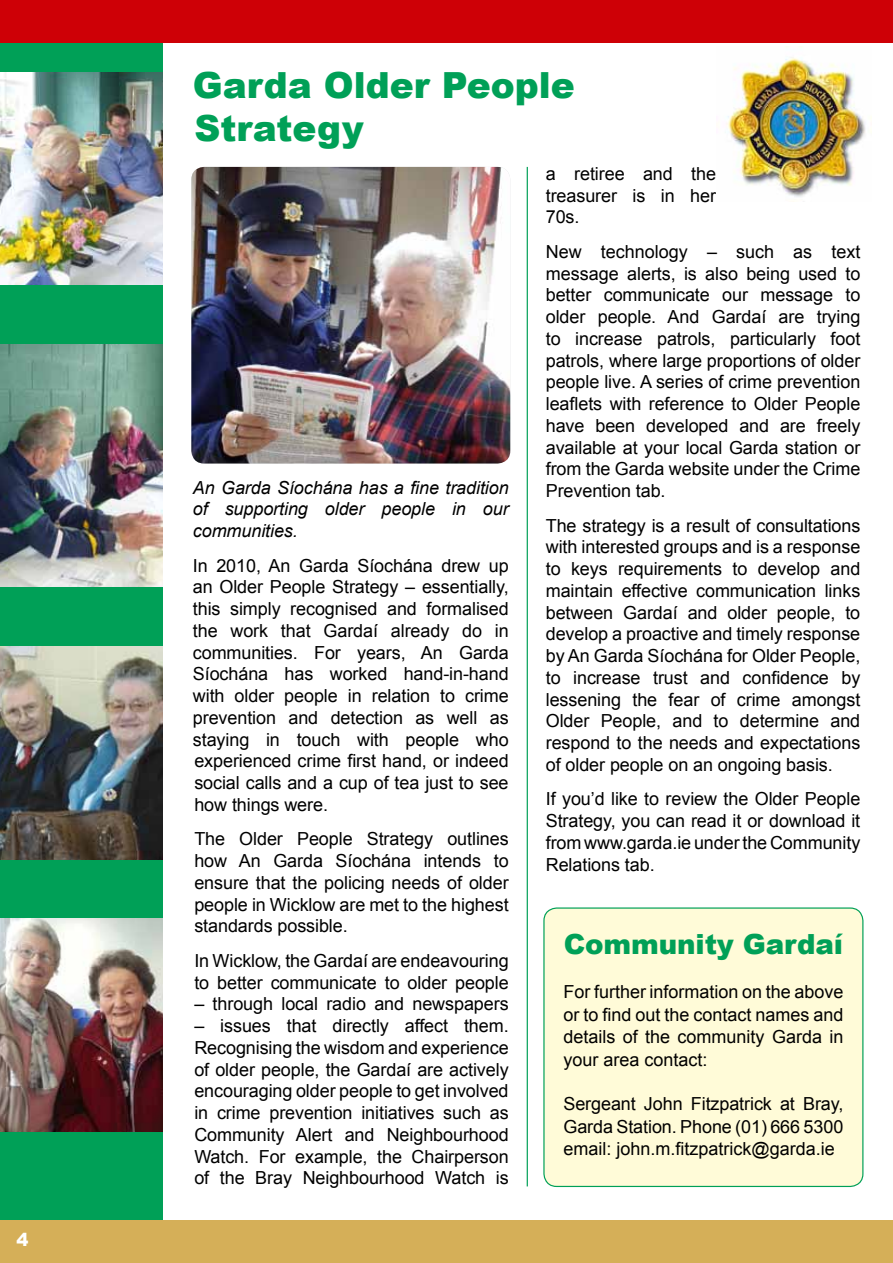
<style>
.page{position:relative;width:893px;height:1263px;background:#fff}
.page>*{position:absolute;margin:0;border:0;box-sizing:border-box;transform-origin:0 0}
.t1{font:900 36px/43.2px "Arial";color:#00a057}
.t2{font:900 27.75px "Arial";letter-spacing:-.005em;color:#00a057}
.t3{font:18px/21.8px "Arial";letter-spacing:-.005em;color:#000;text-align:justify}
.t4{font:italic 18px/21.8px "Arial";letter-spacing:-.005em;color:#000;text-align:justify}
.t5{font:900 18px "Arial";color:#fff}
</style>
<div class="page">
<div style="left:544px;top:908px;width:319px;height:278px;background:#fffbd8;border-radius:13px"></div>
<div style="left:543px;top:907px;width:320px;height:280px;border:1px solid #00a057;border-radius:13px"></div>
<div style="left:0;top:43px;width:162px;height:1186px;background:#00a057"></div>
<div style="left:0;top:1220px;width:893px;height:43px;background:#d5af58"></div>
<div style="left:0;top:0;width:893px;height:43px;background:#ce0006"></div>
<hr style="left:527px;top:167px;width:1px;height:1019px;background:#00a057">
<img style="left:727px;top:57px;width:145px;height:140px">
<img style="left:191px;top:167px;width:319px;height:296px">
<img style="left:0;top:72px;width:163px;height:213px">
<img style="left:0;top:646px;width:162px;height:213px">
<img style="left:0;top:918px;width:162px;height:213px">
<img style="left:0;top:344px;width:162px;height:243px">
<p class="t5" style="left:17px;top:1230px;width:14px">4</p>
<h1 class="t1" style="left:193px;top:64px;width:383px">Garda Older People<br>Strategy</h1>
<p class="t4" style="left:193px;top:477px;width:317px">An Garda Síochána has a fine tradition of supporting older people in our communities.</p>
<p class="t3" style="left:193px;top:555px;width:317px">In 2010, An Garda Síochána drew up an Older People Strategy – essentially, this simply recognised and formalised the work that Gardaí already do in communities. For years, An Garda Síochána has worked hand-in-hand with older people in relation to crime prevention and detection as well as staying in touch with people who experienced crime first hand, or indeed social calls and a cup of tea just to see how things were.</p>
<p class="t3" style="left:194px;top:828px;width:316px">The Older People Strategy outlines how An Garda Síochána intends to ensure that the policing needs of older people in Wicklow are met to the highest standards possible.</p>
<p class="t3" style="left:194px;top:950px;width:316px">In Wicklow, the Gardaí are endeavouring to better communicate to older people</p>
<p class="t3" style="left:194px;top:993px;width:316px">– through local radio and newspapers</p>
<p class="t3" style="left:194px;top:1015px;width:316px">– issues that directly affect them.<br>Recognising the wisdom and experience of older people, the Gardaí are actively encouraging older people to get involved in crime prevention initiatives such as Community Alert and Neighbourhood Watch. For example, the Chairperson of the Bray Neighbourhood Watch is</p>
<p class="t3" style="left:546px;top:163px;width:172px">a retiree and the treasurer is in her 70s.</p>
<p class="t3" style="left:546px;top:241px;width:316px">New technology – such as text message alerts, is also being used to better communicate our message to older people. And Gardaí are trying to increase patrols, particularly foot patrols, where large proportions of older people live. A series of crime prevention leaflets with reference to Older People have been developed and are freely available at your local Garda station or from the Garda website under the Crime Prevention tab.</p>
<p class="t3" style="left:546px;top:515px;width:316px">The strategy is a result of consultations with interested groups and is a response to keys requirements to develop and maintain effective communication links between Gardaí and older people, to develop a proactive and timely response by An Garda Síochána for Older People, to increase trust and confidence by lessening the fear of crime amongst Older People, and to determine and respond to the needs and expectations of older people on an ongoing basis.</p>
<p class="t3" style="left:546px;top:788px;width:316px">If you’d like to review the Older People Strategy, you can read it or download it from www.garda.ie under the Community Relations tab.</p>
<h2 class="t2" style="left:564px;top:929px;width:281px">Community Gardaí</h2>
<p class="t3" style="left:563px;top:981px;width:281px;line-height:22.5px">For further information on the above or to find out the contact names and details of the community Garda in your area contact:</p>
<p class="t3" style="left:563px;top:1093px;width:281px;line-height:22.5px">Sergeant John Fitzpatrick at Bray, Garda Station. Phone (01) 666 5300 email: john.m.fitzpatrick@garda.ie</p>
</div>
